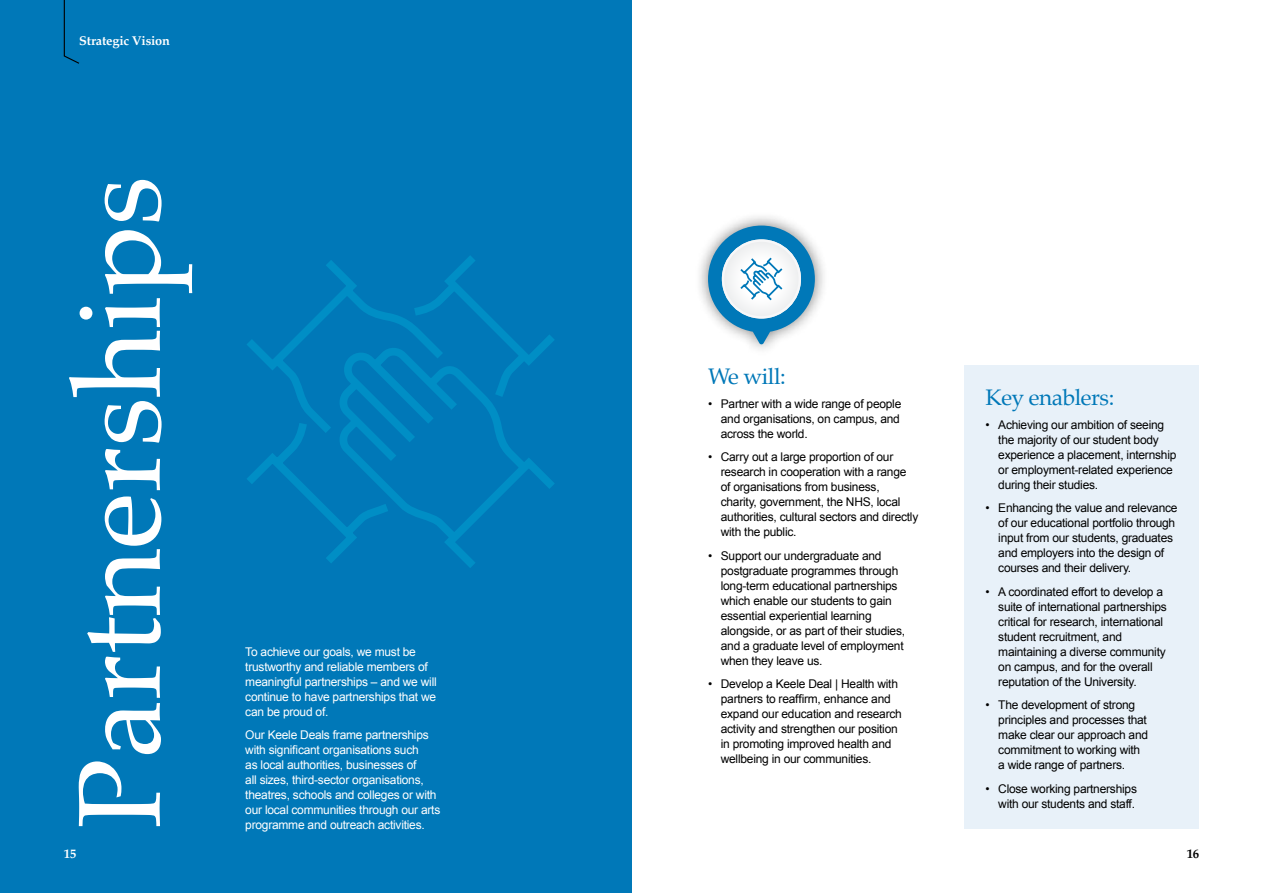
<style>
.page{position:relative;width:1263px;height:893px;background:#fff}
.page>*{position:absolute;margin:0;border:0;box-sizing:border-box;transform-origin:0 0}
.t1{font:117px "Palatino";color:#fff}
.t2{font:22.5px "Palatino";letter-spacing:-.02em;color:#0078b8}
.t3{font:700 12.75px "Palatino";letter-spacing:-.015em;color:#fff}
.t4{font:700 12.75px "Palatino";color:#000}
.t5{font:12px/15px "Arial";letter-spacing:-.02em;color:#000}
.t6{font:12px/15px "Arial";letter-spacing:-.02em;color:#fff}
</style>
<div class="page">
<div style="left:0;top:0;width:631px;height:893px;background:#0078b8"></div>
<div style="left:964px;top:366px;width:235px;height:463px;background:#e8f1f9"></div>
<svg style="left:63px;top:0;width:17px;height:64px"></svg>
<div style="left:694px;top:212px;width:135px;height:146px;background:#000;opacity:.5"></div>
<svg style="left:708px;top:226px;width:107px;height:118px"></svg>
<svg style="left:247px;top:256px;width:308px;height:312px"></svg>
<p class="t3" style="left:79px;top:30px;width:92px">Strategic Vision</p>
<h1 class="t1" style="left:23px;top:829px;width:655px;rotate:-90deg">Partnerships</h1>
<p class="t6" style="left:245px;top:644px;width:193px">To achieve our goals, we must be trustworthy and reliable members of meaningful partnerships – and we will continue to have partnerships that we can be proud of.</p>
<p class="t6" style="left:245px;top:728px;width:197px">Our Keele Deals frame partnerships with significant organisations such<br>as local authorities, businesses of<br>all sizes, third-sector organisations, theatres, schools and colleges or with our local communities through our arts programme and outreach activities.</p>
<h2 class="t2" style="left:708px;top:358px;width:79px">We will:</h2>
<p class="t5" style="left:721px;top:396px;width:182px;text-indent:-13px">• Partner with a wide range of people and organisations, on campus, and across the world.</p>
<p class="t5" style="left:721px;top:450px;width:199px;text-indent:-13px">• Carry out a large proportion of our research in cooperation with a range of organisations from business, charity, government, the NHS, local authorities, cultural sectors and directly with the public.</p>
<p class="t5" style="left:721px;top:548px;width:186px;text-indent:-13px">• Support our undergraduate and postgraduate programmes through long-term educational partnerships which enable our students to gain essential experiential learning alongside, or as part of their studies, and a graduate level of employment when they leave us.</p>
<p class="t5" style="left:721px;top:677px;width:183px;text-indent:-13px">• Develop a Keele Deal | Health with partners to reaffirm, enhance and expand our education and research activity and strengthen our position in promoting improved health and wellbeing in our communities.</p>
<h2 class="t2" style="left:985px;top:379px;width:130px">Key enablers:</h2>
<p class="t5" style="left:998px;top:417px;width:180px;text-indent:-13px">• Achieving our ambition of seeing the majority of our student body experience a placement, internship or employment-related experience during their studies.</p>
<p class="t5" style="left:998px;top:501px;width:181px;text-indent:-13px">• Enhancing the value and relevance of our educational portfolio through input from our students, graduates and employers into the design of courses and their delivery.</p>
<p class="t5" style="left:998px;top:584px;width:170px;text-indent:-13px">• A coordinated effort to develop a suite of international partnerships critical for research, international student recruitment, and maintaining a diverse community on campus, and for the overall reputation of the University.</p>
<p class="t5" style="left:998px;top:698px;width:151px;text-indent:-13px">• The development of strong principles and processes that make clear our approach and commitment to working with a wide range of partners.</p>
<p class="t5" style="left:985px;top:781px;width:153px;text-align:right">• Close working partnerships with our students and staff.</p>
<p class="t3" style="left:64px;top:843px;width:14px">15</p>
<p class="t4" style="left:1187px;top:843px;width:14px">16</p>
</div>
